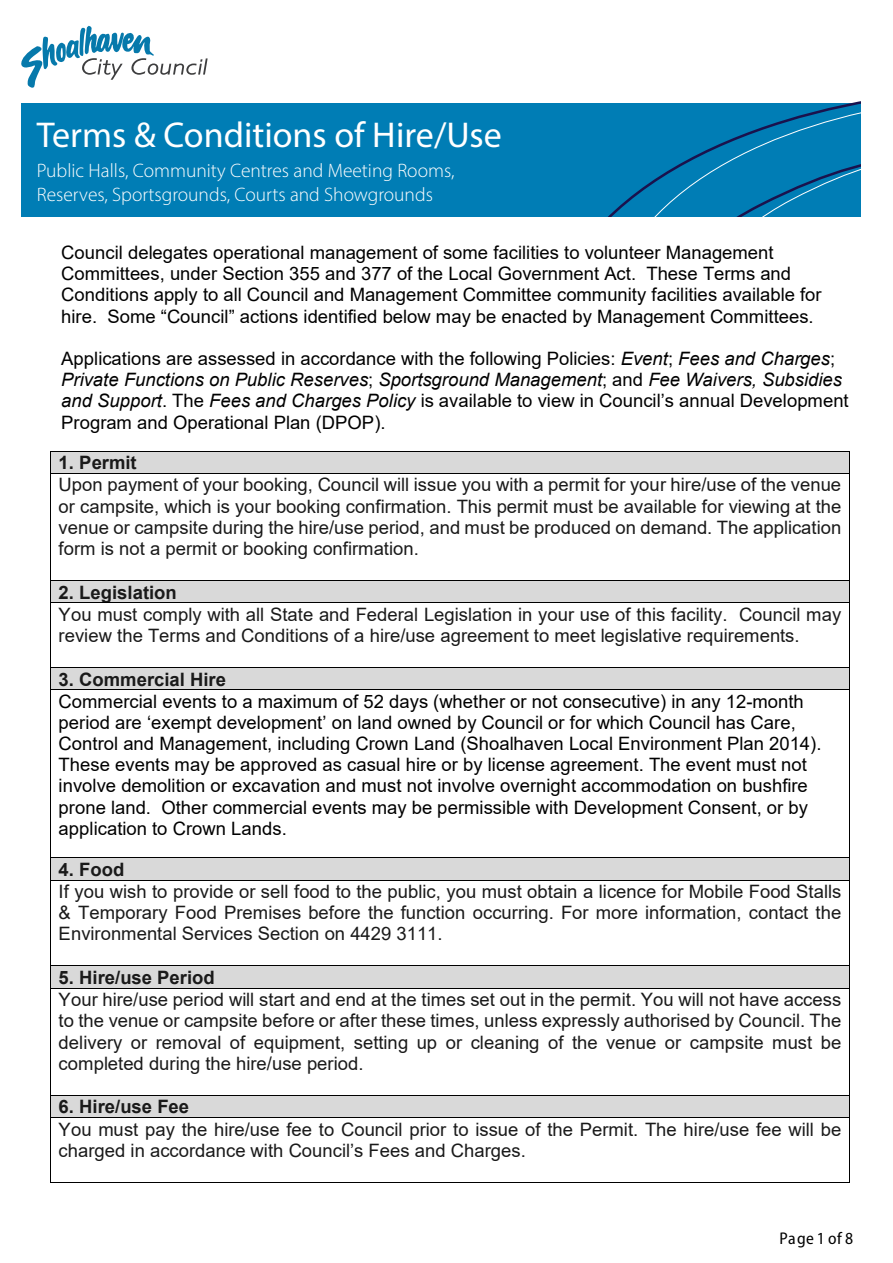
<style>
.page{position:relative;width:893px;height:1263px;background:#fff}
.page>*{position:absolute;margin:0;border:0;box-sizing:border-box;transform-origin:0 0}
.Advert_Body_Text{font:36px "Myriad Pro";color:#fff}
.t1{font:600 30.9px "Myriad Pro";color:#fff}
.Advert_Body_Text-2{font:300 19.5px "Myriad Pro";color:#fff}
.t2{font:18.45px/21.5px "Arial";color:#1a1a1a}
.t3{font:18.45px/21.3px "Arial";color:#000}
.t4{font:600 18.45px/22.6px "Myriad Pro";color:#fff}
.t5{font:semi-condensed 16.95px "Myriad Pro";letter-spacing:.02em;color:#000}
.s1{font-style:italic}
.s2{font-weight:700}
.s3{font-weight:700;color:#1a1a1a}
</style>
<div class="page">
<div style="left:21px;top:103px;width:839px;height:114px;background:#007db5"></div>
<svg style="left:608px;top:101px;width:252px;height:116px"></svg>
<svg style="left:21px;top:26px;width:187px;height:62px"></svg>
<div style="left:59px;top:451px;width:782px;height:22px;background:#d9d9d9"></div>
<hr style="left:51px;top:451px;width:798px;height:1px;background:#000">
<svg style="left:50px;top:451px;width:1px;height:23px"></svg>
<hr style="left:51px;top:473px;width:798px;height:1px;background:#000">
<svg style="left:849px;top:451px;width:1px;height:23px"></svg>
<hr style="left:50px;top:474px;width:1px;height:106px;background:#000">
<hr style="left:849px;top:474px;width:1px;height:106px;background:#000">
<div style="left:51px;top:581px;width:798px;height:21px;background:#d9d9d9"></div>
<hr style="left:51px;top:580px;width:798px;height:1px;background:#000">
<svg style="left:50px;top:580px;width:1px;height:23px"></svg>
<hr style="left:51px;top:602px;width:798px;height:1px;background:#000">
<svg style="left:849px;top:580px;width:1px;height:23px"></svg>
<hr style="left:50px;top:603px;width:1px;height:64px;background:#000">
<hr style="left:849px;top:603px;width:1px;height:64px;background:#000">
<div style="left:51px;top:668px;width:798px;height:21px;background:#d9d9d9"></div>
<hr style="left:51px;top:667px;width:798px;height:1px;background:#000">
<svg style="left:50px;top:667px;width:1px;height:23px"></svg>
<hr style="left:51px;top:689px;width:798px;height:1px;background:#000">
<svg style="left:849px;top:667px;width:1px;height:23px"></svg>
<hr style="left:50px;top:690px;width:1px;height:167px;background:#000">
<hr style="left:849px;top:690px;width:1px;height:167px;background:#000">
<div style="left:51px;top:858px;width:798px;height:22px;background:#d9d9d9"></div>
<hr style="left:51px;top:857px;width:798px;height:1px;background:#000">
<svg style="left:50px;top:857px;width:1px;height:23px"></svg>
<hr style="left:51px;top:880px;width:798px;height:1px;background:#000">
<svg style="left:849px;top:857px;width:1px;height:23px"></svg>
<hr style="left:50px;top:880px;width:1px;height:85px;background:#000">
<hr style="left:849px;top:880px;width:1px;height:85px;background:#000">
<div style="left:51px;top:966px;width:798px;height:22px;background:#d9d9d9"></div>
<hr style="left:51px;top:965px;width:798px;height:1px;background:#000">
<svg style="left:50px;top:965px;width:1px;height:24px"></svg>
<hr style="left:51px;top:988px;width:798px;height:1px;background:#000">
<svg style="left:849px;top:965px;width:1px;height:24px"></svg>
<hr style="left:50px;top:989px;width:1px;height:106px;background:#000">
<hr style="left:849px;top:989px;width:1px;height:106px;background:#000">
<div style="left:59px;top:1095px;width:782px;height:22px;background:#d9d9d9"></div>
<hr style="left:51px;top:1095px;width:798px;height:1px;background:#000">
<svg style="left:50px;top:1095px;width:1px;height:23px"></svg>
<hr style="left:51px;top:1117px;width:798px;height:1px;background:#000">
<svg style="left:849px;top:1095px;width:1px;height:23px"></svg>
<hr style="left:50px;top:1118px;width:1px;height:64px;background:#000">
<hr style="left:51px;top:1182px;width:798px;height:1px;background:#000">
<hr style="left:849px;top:1118px;width:1px;height:64px;background:#000">
<p class="t1" style="left:43px;top:112px;width:416px">Terms &amp; Conditions of Hire/Use</p>
<p class="t4" style="left:43px;top:155px;width:471px">Public Halls, Community Centres and Meeting Rooms,<br>Reserves, Sportsgrounds, Courts, Camping &amp; Showgrounds</p>
<p class="Advert_Body_Text" style="left:37px;top:113px;width:466px">Terms &amp; Conditions of Hire/Use</p>
<p class="Advert_Body_Text-2" style="left:37px;top:159px;width:419px">Public Halls, Community Centres and Meeting Rooms,</p>
<p class="Advert_Body_Text-2" style="left:37px;top:183px;width:398px">Reserves, Sportsgrounds, Courts and Showgrounds</p>
<p class="t3" style="left:61px;top:242px;width:762px">Council delegates operational management of some facilities to volunteer Management Committees, under Section 355 and 377 of the Local Government Act. These Terms and Conditions apply to all Council and Management Committee community facilities available for hire. Some “Council” actions identified below may be enacted by Management Committees.</p>
<p class="t3" style="left:61px;top:348px;width:789px">Applications are assessed in accordance with the following Policies: <span class="s1">Event</span>; <span class="s1">Fees and Charges</span>; <span class="s1">Private Functions on Public Reserves</span>; <span class="s1">Sportsground Management</span>; and <span class="s1">Fee Waivers, Subsidies and Support</span>. The <span class="s1">Fees and Charges Policy</span> is available to view in Council’s annual Development Program and Operational Plan (DPOP).</p>
<p class="t2" style="left:59px;top:452px;width:784px"><span class="s2">1. Permit<br></span>Upon payment of your booking, Council will issue you with a permit for your hire/use of the venue or campsite, which is your booking confirmation. This permit must be available for viewing at the venue or campsite during the hire/use period, and must be produced on demand. The application form is not a permit or booking confirmation.</p>
<p class="t2" style="left:59px;top:581px;width:784px"><span class="s2">2. Legislation<br></span>You must comply with all State and Federal Legislation in your use of this facility. Council may review the Terms and Conditions of a hire/use agreement to meet legislative requirements.</p>
<p class="t3" style="left:59px;top:668px;width:764px"><span class="s3">3. Commercial Hire<br></span>Commercial events to a maximum of 52 days (whether or not consecutive) in any 12-month period are ‘exempt development’ on land owned by Council or for which Council has Care, Control and Management, including Crown Land (Shoalhaven Local Environment Plan 2014).<br>These events may be approved as casual hire or by license agreement. The event must not involve demolition or excavation and must not involve overnight accommodation on bushfire prone land. Other commercial events may be permissible with Development Consent, or by application to Crown Lands.</p>
<p class="t2" style="left:59px;top:858px;width:784px"><span class="s2">4. Food<br></span>If you wish to provide or sell food to the public, you must obtain a licence for Mobile Food Stalls &amp; Temporary Food Premises before the function occurring. For more information, contact the Environmental Services Section on 4429 3111.</p>
<p class="t2" style="left:59px;top:966px;width:784px"><span class="s2">5. Hire/use Period<br></span>Your hire/use period will start and end at the times set out in the permit. You will not have access to the venue or campsite before or after these times, unless expressly authorised by Council. The delivery or removal of equipment, setting up or cleaning of the venue or campsite must be completed during the hire/use period.</p>
<p class="t2" style="left:59px;top:1096px;width:784px"><span class="s2">6. Hire/use Fee<br></span>You must pay the hire/use fee to Council prior to issue of the Permit. The hire/use fee will be charged in accordance with Council’s Fees and Charges.</p>
<p class="t5" style="left:780px;top:1227px;width:75px">Page 1 of 8</p>
</div>
